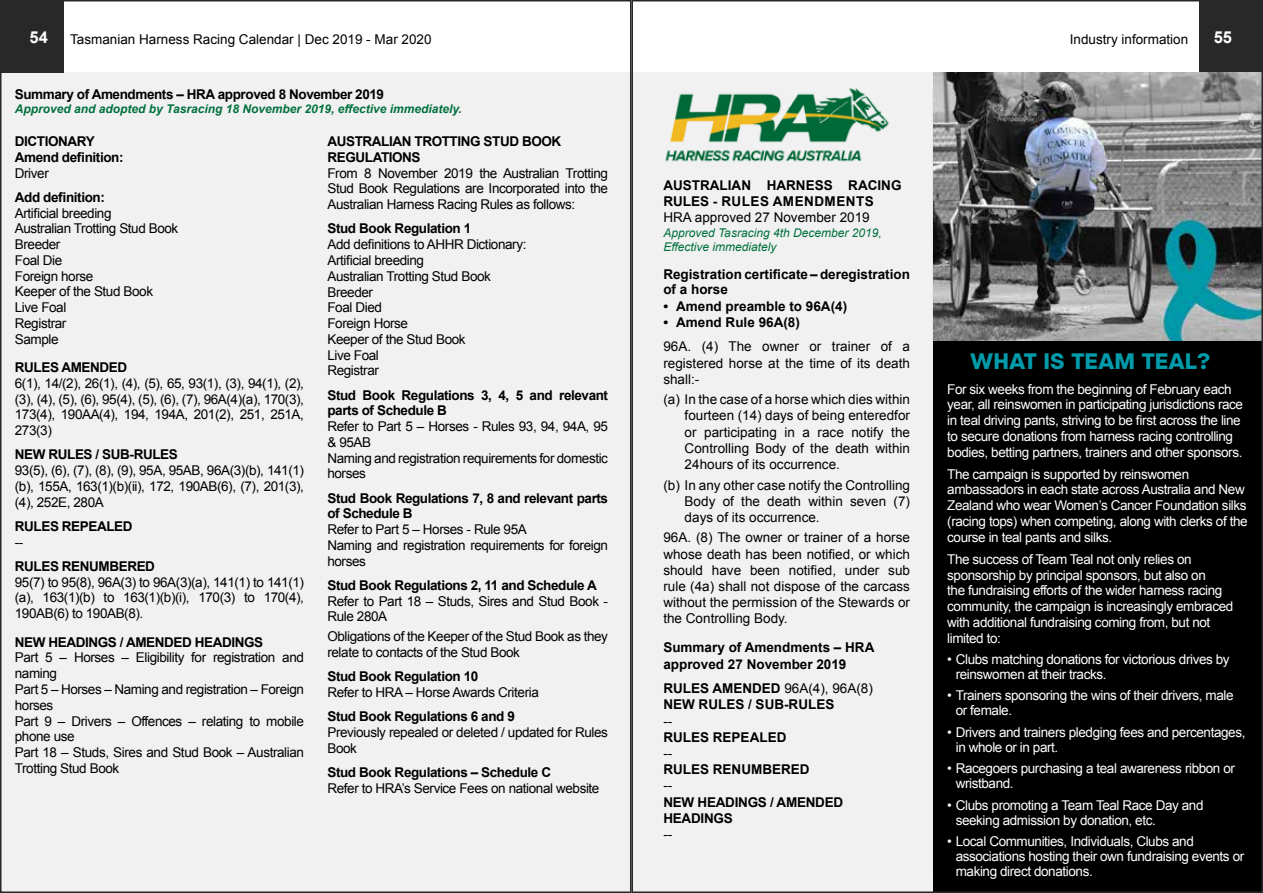
<style>
.page{position:relative;width:1263px;height:893px;background:#fff}
.page>*{position:absolute;margin:0;border:0;box-sizing:border-box;transform-origin:0 0}
.t1{font:700 22.5px "Publica Sans";color:#029bab}
.t2{font:700 16.5px "Arial";color:#fff}
.t3{font:13.5px/15.8px "Arial";letter-spacing:-.03em;color:#000}
.t4{font:13.5px/15.8px "Arial";letter-spacing:-.03em;color:#fff}
.t5{font:700 13.5px/15.8px "Arial";letter-spacing:-.03em;color:#000}
.t6{font:700 13.5px/16.2px "Arial";color:#000}
.t7{font:13.5px "Arial";color:#000}
.t8{font:italic 700 12px "Arial";color:#00703c}
.t9{font:italic 12px/14.4px "Arial";color:#00703c}
.s1{font-weight:400}
</style>
<div class="page">
<div style="left:0;top:72px;width:1263px;height:821px;background:#f1f1f2"></div>
<div style="left:0;top:0;width:64px;height:72px;background:#292829"></div>
<div style="left:1199px;top:0;width:64px;height:72px;background:#292829"></div>
<img style="left:665px;top:88px;width:224px;height:74px">
<div style="left:933px;top:72px;width:330px;height:821px;background:#000"></div>
<img style="left:933px;top:72px;width:327px;height:268px">
<p class="t2" style="left:30px;top:25px;width:20px">54</p>
<p class="t7" style="left:70px;top:30px;width:363px">Tasmanian Harness Racing Calendar | Dec 2019 - Mar 2020</p>
<p class="t7" style="left:1070px;top:30px;width:120px">Industry information</p>
<p class="t2" style="left:1214px;top:25px;width:20px">55</p>
<p class="t5" style="left:15px;top:86px;width:371px">Summary of Amendments – HRA approved 8 November 2019</p>
<p class="t8" style="left:15px;top:100px;width:449px">Approved and adopted by Tasracing 18 November 2019, effective immediately.</p>
<p class="t5" style="left:15px;top:134px;width:110px">DICTIONARY<br>Amend definition:</p>
<p class="t3" style="left:15px;top:165px;width:35px">Driver</p>
<p class="t5" style="left:15px;top:189px;width:91px">Add definition:</p>
<p class="t3" style="left:15px;top:205px;width:165px">Artificial breeding<br>Australian Trotting Stud Book<br>Breeder<br>Foal Die<br>Foreign horse<br>Keeper of the Stud Book<br>Live Foal<br>Registrar<br>Sample</p>
<p class="t5" style="left:15px;top:360px;width:114px">RULES AMENDED</p>
<p class="t3" style="left:15px;top:375px;width:291px;text-align:justify">6(1), 14/(2), 26(1), (4), (5), 65, 93(1), (3), 94(1), (2), (3), (4), (5), (6), 95(4), (5), (6), (7), 96A(4)(a), 170(3), 173(4), 190AA(4), 194, 194A, 201(2), 251, 251A, 273(3)</p>
<p class="t5" style="left:15px;top:447px;width:164px">NEW RULES / SUB-RULES</p>
<p class="t3" style="left:15px;top:463px;width:291px;text-align:justify">93(5), (6), (7), (8), (9), 95A, 95AB, 96A(3)(b), 141(1) (b), 155A, 163(1)(b)(ii), 172, 190AB(6), (7), 201(3), (4), 252E, 280A</p>
<p class="t5" style="left:15px;top:518px;width:119px">RULES REPEALED</p>
<p class="t3" style="left:15px;top:534px;width:10px">--</p>
<p class="t5" style="left:15px;top:558px;width:142px">RULES RENUMBERED</p>
<p class="t3" style="left:15px;top:574px;width:291px;text-align:justify">95(7) to 95(8), 96A(3) to 96A(3)(a), 141(1) to 141(1) (a), 163(1)(b) to 163(1)(b)(i), 170(3) to 170(4), 190AB(6) to 190AB(8).</p>
<p class="t5" style="left:15px;top:634px;width:250px">NEW HEADINGS / AMENDED HEADINGS</p>
<p class="t3" style="left:15px;top:650px;width:291px">Part 5 – Horses – Eligibility for registration and naming<br>Part 5 – Horses – Naming and registration – Foreign horses<br>Part 9 – Drivers – Offences – relating to mobile phone use<br>Part 18 – Studs, Sires and Stud Book – Australian<br>Trotting Stud Book</p>
<p class="t5" style="left:327px;top:134px;width:235px">AUSTRALIAN TROTTING STUD BOOK<br>REGULATIONS</p>
<p class="t3" style="left:327px;top:165px;width:282px;text-align:justify">From 8 November 2019 the Australian Trotting Stud Book Regulations are Incorporated into the Australian Harness Racing Rules as follows:</p>
<p class="t5" style="left:327px;top:221px;width:145px">Stud Book Regulation 1</p>
<p class="t3" style="left:327px;top:237px;width:200px">Add definitions to AHHR Dictionary:<br>Artificial breeding<br>Australian Trotting Stud Book<br>Breeder<br>Foal Died<br>Foreign Horse<br>Keeper of the Stud Book<br>Live Foal<br>Registrar</p>
<p class="t5" style="left:327px;top:387px;width:282px">Stud Book Regulations 3, 4, 5 and relevant parts of Schedule B</p>
<p class="t3" style="left:327px;top:419px;width:282px">Refer to Part 5 – Horses - Rules 93, 94, 94A, 95 &amp; 95AB<br>Naming and registration requirements for domestic horses</p>
<p class="t5" style="left:327px;top:490px;width:282px">Stud Book Regulations 7, 8 and relevant parts of Schedule B</p>
<p class="t3" style="left:327px;top:522px;width:282px">Refer to Part 5 – Horses - Rule 95A<br>Naming and registration requirements for foreign horses</p>
<p class="t5" style="left:327px;top:577px;width:271px">Stud Book Regulations 2, 11 and Schedule A</p>
<p class="t3" style="left:327px;top:593px;width:282px">Refer to Part 18 – Studs, Sires and Stud Book -<br>Rule 280A</p>
<p class="t3" style="left:327px;top:629px;width:282px">Obligations of the Keeper of the Stud Book as they relate to contacts of the Stud Book</p>
<p class="t5" style="left:327px;top:669px;width:152px">Stud Book Regulation 10</p>
<p class="t3" style="left:327px;top:685px;width:213px">Refer to HRA – Horse Awards Criteria</p>
<p class="t5" style="left:327px;top:709px;width:189px">Stud Book Regulations 6 and 9</p>
<p class="t3" style="left:327px;top:725px;width:282px">Previously repealed or deleted / updated for Rules<br>Book</p>
<p class="t5" style="left:327px;top:765px;width:225px">Stud Book Regulations – Schedule C</p>
<p class="t3" style="left:327px;top:780px;width:273px">Refer to HRA’s Service Fees on national website</p>
<p class="t6" style="left:663px;top:177px;width:240px">AUSTRALIAN HARNESS RACING<br>RULES - RULES AMENDMENTS</p>
<p class="t7" style="left:663px;top:209px;width:208px">HRA approved 27 November 2019</p>
<p class="t9" style="left:663px;top:225px;width:220px">Approved Tasracing 4th December 2019,<br>Effective immediately</p>
<p class="t6" style="left:663px;top:266px;width:248px;line-height:15.8px">Registration certificate – deregistration of a horse</p>
<p class="t6" style="left:663px;top:298px;width:185px">• Amend preamble to 96A(4)</p>
<p class="t6" style="left:663px;top:314px;width:138px">• Amend Rule 96A(8)</p>
<p class="t3" style="left:663px;top:339px;width:248px;line-height:16.2px;text-align:justify">96A. (4) The owner or trainer of a registered horse at the time of its death shall:-</p>
<p class="t3" style="left:685px;top:392px;width:227px;line-height:16.2px;text-align:justify;text-indent:-21px">(a) In the case of a horse which dies within fourteen (14) days of being enteredfor or participating in a race notify the Controlling Body of the death within 24hours of its occurrence.</p>
<p class="t3" style="left:685px;top:477px;width:227px;line-height:16.2px;text-align:justify;text-indent:-21px">(b) In any other case notify the Controlling Body of the death within seven (7) days of its occurrence.</p>
<p class="t3" style="left:663px;top:530px;width:248px;line-height:16.2px;text-align:justify">96A. (8) The owner or trainer of a horse whose death has been notified, or which should have been notified, under sub rule (4a) shall not dispose of the carcass without the permission of the Stewards or the Controlling Body.</p>
<p class="t6" style="left:663px;top:640px;width:213px">Summary of Amendments – HRA approved 27 November 2019</p>
<p class="t6" style="left:663px;top:681px;width:211px">RULES AMENDED <span class="s1">96A(4), 96A(8)<br></span>NEW RULES / SUB-RULES</p>
<p class="t3" style="left:663px;top:713px;width:10px">--</p>
<p class="t6" style="left:663px;top:729px;width:125px">RULES REPEALED</p>
<p class="t3" style="left:663px;top:746px;width:10px">--</p>
<p class="t6" style="left:663px;top:762px;width:148px">RULES RENUMBERED</p>
<p class="t3" style="left:663px;top:778px;width:10px">--</p>
<p class="t5" style="left:663px;top:794px;width:181px;line-height:16.2px">NEW HEADINGS / AMENDED<br>HEADINGS</p>
<p class="t3" style="left:663px;top:827px;width:10px">--</p>
<h1 class="t1" style="left:970px;top:346px;width:242px">WHAT IS TEAM TEAL?</h1>
<p class="t4" style="left:947px;top:381px;width:297px">For six weeks from the beginning of February each year, all reinswomen in participating jurisdictions race in teal driving pants, striving to be first across the line to secure donations from harness racing controlling bodies, betting partners, trainers and other sponsors.</p>
<p class="t4" style="left:947px;top:466px;width:302px">The campaign is supported by reinswomen ambassadors in each state across Australia and New Zealand who wear Women’s Cancer Foundation silks (racing tops) when competing, along with clerks of the course in teal pants and silks.</p>
<p class="t4" style="left:947px;top:551px;width:288px">The success of Team Teal not only relies on sponsorship by principal sponsors, but also on<br>the fundraising efforts of the wider harness racing community, the campaign is increasingly embraced with additional fundraising coming from, but not limited to:</p>
<p class="t4" style="left:956px;top:652px;width:275px;line-height:15px;text-indent:-9px">• Clubs matching donations for victorious drives by reinswomen at their tracks.</p>
<p class="t4" style="left:956px;top:688px;width:279px;line-height:15px;text-indent:-9px">• Trainers sponsoring the wins of their drivers, male or female.</p>
<p class="t4" style="left:956px;top:725px;width:291px;line-height:15px;text-indent:-9px">• Drivers and trainers pledging fees and percentages, in whole or in part.</p>
<p class="t4" style="left:956px;top:761px;width:281px;line-height:15px;text-indent:-9px">• Racegoers purchasing a teal awareness ribbon or wristband.</p>
<p class="t4" style="left:956px;top:797px;width:249px;line-height:15px;text-indent:-9px">• Clubs promoting a Team Teal Race Day and seeking admission by donation, etc.</p>
<p class="t4" style="left:956px;top:834px;width:290px;line-height:15px;text-indent:-9px">• Local Communities, Individuals, Clubs and associations hosting their own fundraising events or making direct donations.</p>
</div>
